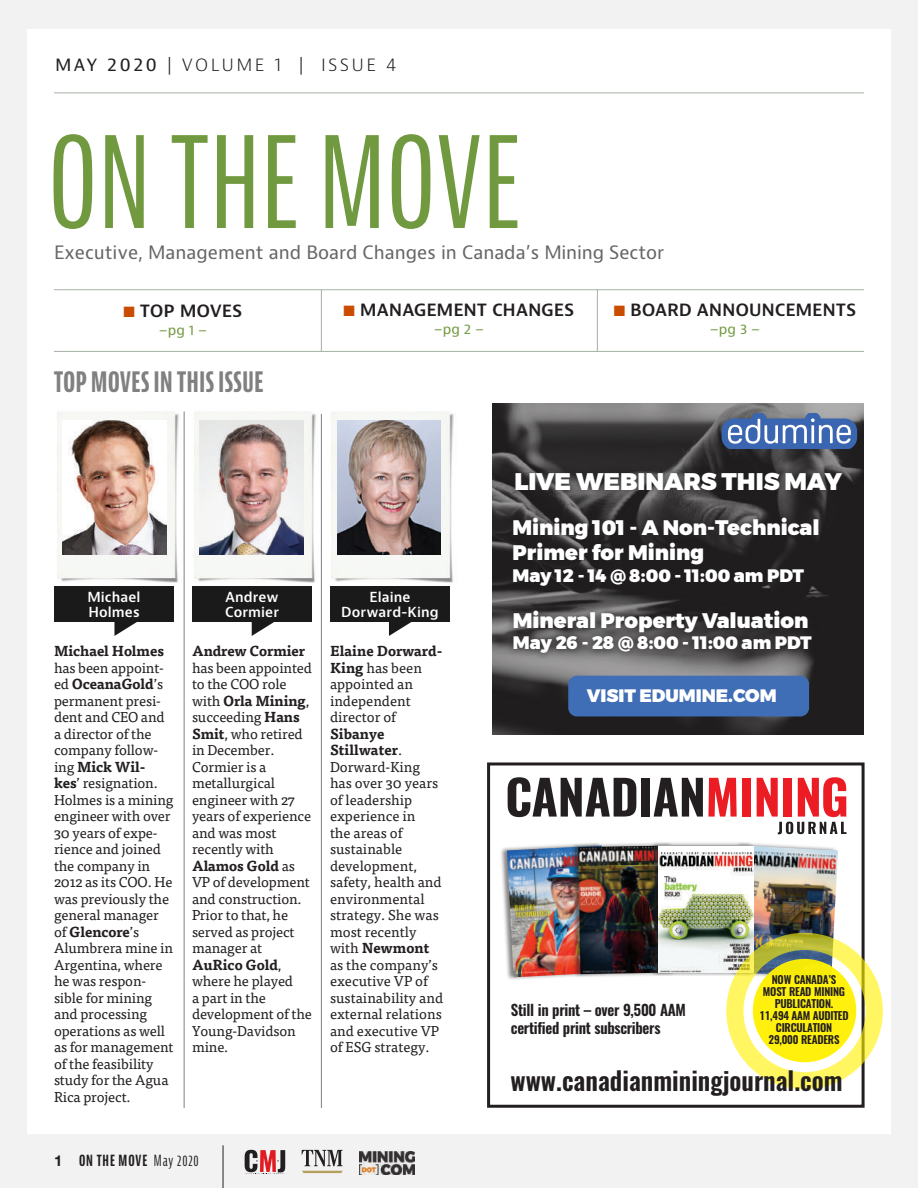
<style>
.page{position:relative;width:918px;height:1188px;background:#f2f2f2}
.page>*{position:absolute;margin:0;border:0;box-sizing:border-box;transform-origin:0 0}
.t1{font:extra-condensed 135px "Bernino Sans";color:#71993f}
.t2{font:700 extra-condensed 30px "Bernino Sans";color:#808080}
.t3{font:600 25.5px "Oswald";color:#231f20}
.t4{font:900 24px "Montserrat";color:#fff}
.t5{font:900 21px/25.2px "Montserrat";color:#fff}
.t6{font:900 18px "Montserrat";color:#fff}
.t7{font:18px "Bernino Sans";color:#666}
.t8{font:600 18px "Bernino Sans";letter-spacing:-.015em;color:#231f20}
.t9{font:300 18px "Bernino Sans";letter-spacing:.13em;color:#231f20}
.t10{font:600 15px/18px "Oswald";letter-spacing:-.02em;color:#231f20}
.t11{font:700 extra-condensed 15px "Bernina Sans";letter-spacing:.06em;color:#231f20}
.t12{font:14.25px/16.5px "Tisa Pro";letter-spacing:-.01em;color:#231f20}
.t13{font:700 14.25px "Tisa Pro";letter-spacing:-.01em;color:#231f20}
.t14{font:600 13.5px/15px "Bernino Sans";letter-spacing:.01em;color:#fff}
.t15{font:13.5px "Bernino Sans";color:#71993f}
.t16{font:600 10.95px/12px "Oswald";letter-spacing:-.02em;color:#231f20;text-align:center}
.s1{font-weight:400}
.s2{color:#c94c00}
.s3{font-weight:700}
.s4{font-family:"Helvetica Neue";font-stretch:normal}
</style>
<div class="page">
<div style="left:27px;top:30px;width:864px;height:1104px;background:#fff"></div>
<hr style="left:54px;top:93px;width:810px;height:1px;background:#a4b1a3">
<hr style="left:54px;top:289px;width:810px;height:1px;background:#a4b1a3">
<hr style="left:54px;top:351px;width:810px;height:1px;background:#a4b1a3">
<hr style="left:321px;top:290px;width:1px;height:62px;background:#a4b1a3">
<hr style="left:597px;top:289px;width:1px;height:62px;background:#a4b1a3">
<hr style="left:223px;top:1145px;width:1px;height:43px;background:#231f20">
<svg style="left:245px;top:1150px;width:40px;height:22px"></svg>
<svg style="left:302px;top:1150px;width:41px;height:23px"></svg>
<img style="left:57px;top:412px;width:123px;height:171px">
<img style="left:63px;top:420px;width:103px;height:135px">
<svg style="left:114px;top:622px;width:23px;height:14px"></svg>
<div style="left:54px;top:586px;width:120px;height:36px;background:#1a1a1a"></div>
<img style="left:183px;top:411px;width:134px;height:179px">
<img style="left:200px;top:420px;width:103px;height:135px">
<svg style="left:251px;top:622px;width:23px;height:14px"></svg>
<div style="left:192px;top:586px;width:120px;height:36px;background:#1a1a1a"></div>
<img style="left:320px;top:412px;width:134px;height:178px">
<img style="left:337px;top:420px;width:104px;height:135px">
<svg style="left:389px;top:622px;width:22px;height:14px"></svg>
<div style="left:330px;top:586px;width:120px;height:36px;background:#1a1a1a"></div>
<hr style="left:321px;top:414px;width:1px;height:694px;background:#808080">
<hr style="left:184px;top:412px;width:1px;height:696px;background:#808080">
<img style="left:359px;top:1151px;width:55px;height:23px">
<svg style="left:493px;top:404px;width:371px;height:331px;background:#413f40"></svg>
<div style="left:569px;top:676px;width:239px;height:40px;background:#406eb6;border-radius:8px"></div>
<div style="left:568px;top:676px;width:241px;height:40px;border:2px solid #406eb6;border-radius:8px"></div>
<svg style="left:722px;top:414px;width:135px;height:34px;background:#6885b9"></svg>
<div style="left:508px;top:465px;width:341px;height:33px;background:#231f20;opacity:.75"></div>
<div style="left:505px;top:511px;width:321px;height:82px;background:#231f20;opacity:.75"></div>
<div style="left:506px;top:603px;width:313px;height:57px;background:#231f20;opacity:.75"></div>
<div style="left:487px;top:762px;width:378px;height:346px;border:3px solid #231f20"></div>
<svg style="left:508px;top:777px;width:128px;height:40px"></svg>
<div style="left:641px;top:778px;width:9px;height:39px;background:#231f20"></div>
<svg style="left:654px;top:778px;width:83px;height:39px"></svg>
<div style="left:742px;top:778px;width:9px;height:39px;background:#ec1c24"></div>
<svg style="left:757px;top:777px;width:90px;height:57px"></svg>
<div style="left:499px;top:841px;width:110px;height:140px;background:#231f20;opacity:.56"></div>
<img style="left:507px;top:846px;width:63px;height:131px">
<div style="left:570px;top:841px;width:106px;height:137px;background:#231f20;opacity:.56"></div>
<img style="left:578px;top:846px;width:73px;height:128px">
<div style="left:729px;top:841px;width:109px;height:140px;background:#231f20;opacity:.56"></div>
<img style="left:744px;top:846px;width:94px;height:131px">
<div style="left:651px;top:841px;width:103px;height:135px;background:#231f20;opacity:.56"></div>
<img style="left:659px;top:846px;width:94px;height:126px">
<div style="left:726px;top:933px;width:157px;height:156px;border:17px solid #fff101;border-radius:50%"></div>
<div style="left:753px;top:959px;width:103px;height:103px;background:#fff10d;border-radius:50%"></div>
<p class="t9" style="left:55px;top:52px;width:343px"><span class="s1">MAY 2020</span> | VOLUME 1 | ISSUE 4</p>
<h1 class="t1" style="left:48px;top:103px;width:475px">ON THE MOVE</h1>
<p class="t7" style="left:54px;top:240px;width:612px">Executive, Management and Board Changes in Canada’s Mining Sector</p>
<p class="t8" style="left:124px;top:299px;width:120px"><span class="s2">■</span> TOP MOVES</p>
<p class="t15" style="left:159px;top:321px;width:50px">–pg 1 –</p>
<h2 class="t2" style="left:54px;top:364px;width:212px">TOP MOVES IN THIS ISSUE</h2>
<p class="t8" style="left:344px;top:298px;width:232px"><span class="s2">■</span> MANAGEMENT CHANGES</p>
<p class="t15" style="left:434px;top:321px;width:52px">–pg 2 –</p>
<p class="t8" style="left:614px;top:298px;width:244px"><span class="s2">■</span> BOARD ANNOUNCEMENTS</p>
<p class="t15" style="left:710px;top:321px;width:52px">–pg 3 –</p>
<p class="t14" style="left:87px;top:590px;width:55px">Michael<br>Holmes</p>
<p class="t13" style="left:54px;top:640px;width:111px">Michael Holmes</p>
<p class="t12" style="left:54px;top:659px;width:121px">has been appoint&shy;ed <span class="s3">OceanaGold</span>’s permanent presi&shy;dent and CEO and a director of the company follow&shy;ing <span class="s3">Mick Wil&shy;kes</span>’ resignation.<br>Holmes is a mining engineer with over<br>30 years of expe&shy;rience and joined the company in<br>2012 as its COO. He was previously the general manager of <span class="s3">Glencore</span>’s<br>Alumbrera mine in<br>Argentina, where he was respon&shy;sible for mining and processing operations as well as for management of the feasibility study for the Agua<br>Rica project.</p>
<p class="t14" style="left:225px;top:590px;width:55px">Andrew<br>Cormier</p>
<p class="t13" style="left:192px;top:640px;width:115px">Andrew Cormier</p>
<p class="t12" style="left:192px;top:659px;width:121px">has been appointed to the COO role with <span class="s3">Orla Mining</span>, succeeding <span class="s3">Hans<br>Smit</span>, who retired in December.<br>Cormier is a metallurgical engineer with 27 years of experience and was most recently with<br><span class="s3">Alamos Gold</span> as<br>VP of development and construction.<br>Prior to that, he served as project manager at<br><span class="s3">AuRico Gold</span>, where he played<br>a part in the development of the<br>Young-Davidson mine.</p>
<p class="t14" style="left:341px;top:590px;width:99px;text-align:center">Elaine<br>Dorward-King</p>
<p class="t12" style="left:330px;top:642px;width:114px"><span class="s3">Elaine Dorward-<br>King</span> has been appointed an independent director of</p>
<p class="t12" style="left:330px;top:725px;width:115px"><span class="s3">Sibanye<br>Stillwater</span>.<br>Dorward-King has over 30 years of leadership experience in<br>the areas of sustainable development, safety, health and environmental strategy. She was most recently with <span class="s3">Newmont </span>as the company’s executive VP of sustainability and external relations and executive VP of ESG strategy.</p>
<p class="t11" style="left:54px;top:1152px;width:146px"><span class="s4">1</span> ON THE MOVE <span class="s1">May 2020</span></p>
<h3 class="t4" style="left:514px;top:462px;width:329px">LIVE WEBINARS THIS MAY</h3>
<h3 class="t5" style="left:513px;top:515px;width:309px">Mining 101 - A Non-Technical<br>Primer for Mining</h3>
<p class="t6" style="left:513px;top:561px;width:293px">May 12 - 14 @ 8:00 - 11:00 am PDT</p>
<h3 class="t5" style="left:513px;top:608px;width:297px">Mineral Property Valuation</h3>
<p class="t6" style="left:513px;top:628px;width:300px">May 26 - 28 @ 8:00 - 11:00 am PDT</p>
<p class="t6" style="left:587px;top:681px;width:191px">VISIT EDUMINE.COM</p>
<p class="t16" style="left:759px;top:974px;width:91px">NOW CANADA’S<br>MOST READ MINING<br>PUBLICATION.<br>11,494 AAM AUDITED<br>CIRCULATION<br>29,000 READERS</p>
<h3 class="t3" style="left:511px;top:1063px;width:334px">www.canadianminingjournal.com</h3>
<p class="t10" style="left:511px;top:1001px;width:177px">Still in print – over 9,500 AAM certified print subscribers</p>
</div>
